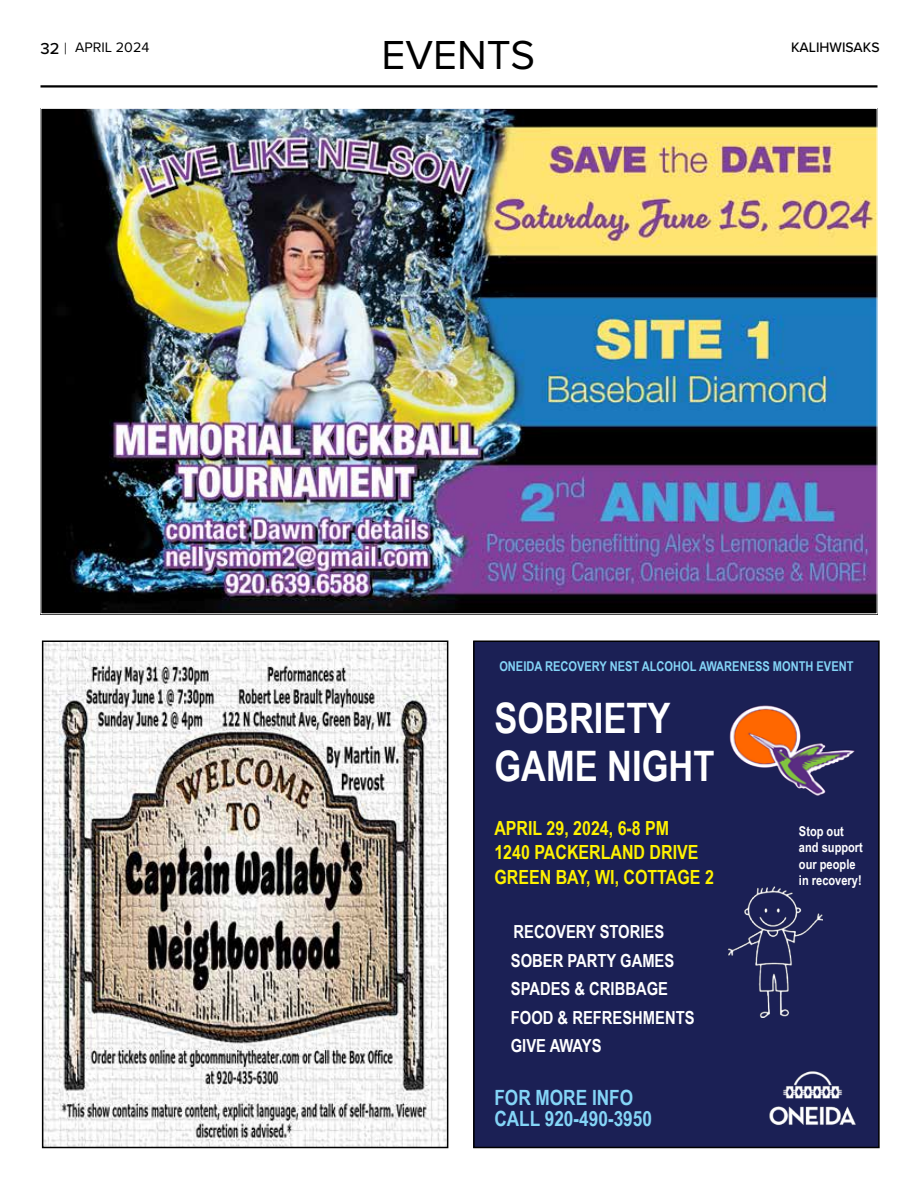
<style>
.page{position:relative;width:918px;height:1188px;background:#fff}
.page>*{position:absolute;margin:0;border:0;box-sizing:border-box;transform-origin:0 0}
.t1{font:700 42px/48px "Arial Narrow";color:#fff}
.t2{font:42px "Proxima Nova";color:#000}
.t3{font:700 21px/21px "Arial Narrow";color:#84d5f7}
.t4{font:700 19.5px/23.4px "Arial Narrow";color:#fff200}
.t5{font:700 18px/28.5px "Arial Narrow";color:#fff}
.t6{font:14.25px "Proxima Nova";color:#000}
.t7{font:500 14.25px "Proxima Nova";color:#000}
.t8{font:700 13.5px "Arial Narrow";color:#84d5f7}
.t9{font:700 13.5px/16.2px "Arial Narrow";color:#fff}
.s1{font-weight:500;font-size:16.5px}
.s2{font-weight:300;font-size:16.5px}
</style>
<div class="page">
<hr style="left:40px;top:85px;width:838px;height:3px;background:#000">
<img style="left:45px;top:643px;width:400px;height:502px">
<div style="left:42px;top:640px;width:406px;height:508px;border:2px solid #000"></div>
<div style="left:474px;top:641px;width:405px;height:507px;background:#1b2055"></div>
<img style="left:729px;top:705px;width:126px;height:91px">
<img style="left:769px;top:1071px;width:87px;height:55px">
<img style="left:728px;top:887px;width:95px;height:130px">
<div style="left:473px;top:640px;width:407px;height:508px;border:2px solid #000"></div>
<img style="left:42px;top:110px;width:834px;height:502px">
<h1 class="t2" style="left:382px;top:23px;width:155px">EVENTS</h1>
<p class="t6" style="left:40px;top:36px;width:110px"><span class="s1">32</span> <span class="s2">|</span> APRIL 2024</p>
<p class="t7" style="left:791px;top:36px;width:90px">KALIHWISAKS</p>
<p class="t8" style="left:499px;top:656px;width:356px">ONEIDA RECOVERY NEST ALCOHOL AWARENESS MONTH EVENT</p>
<h1 class="t1" style="left:494px;top:692px;width:222px">SOBRIETY<br>GAME NIGHT</h1>
<p class="t4" style="left:494px;top:816px;width:206px">APRIL 29, 2024, 6-8 PM<br>1240 PACKERLAND DRIVE</p>
<p class="t4" style="left:494px;top:865px;width:221px">GREEN BAY, WI, COTTAGE 2</p>
<p class="t5" style="left:511px;top:917px;width:185px">RECOVERY STORIES<br>SOBER PARTY GAMES<br>SPADES &amp; CRIBBAGE<br>FOOD &amp; REFRESHMENTS<br>GIVE AWAYS</p>
<p class="t3" style="left:494px;top:1086px;width:159px">FOR MORE INFO<br>CALL 920-490-3950</p>
<p class="t9" style="left:799px;top:823px;width:65px">Stop out and support our people in recovery!</p>
</div>
